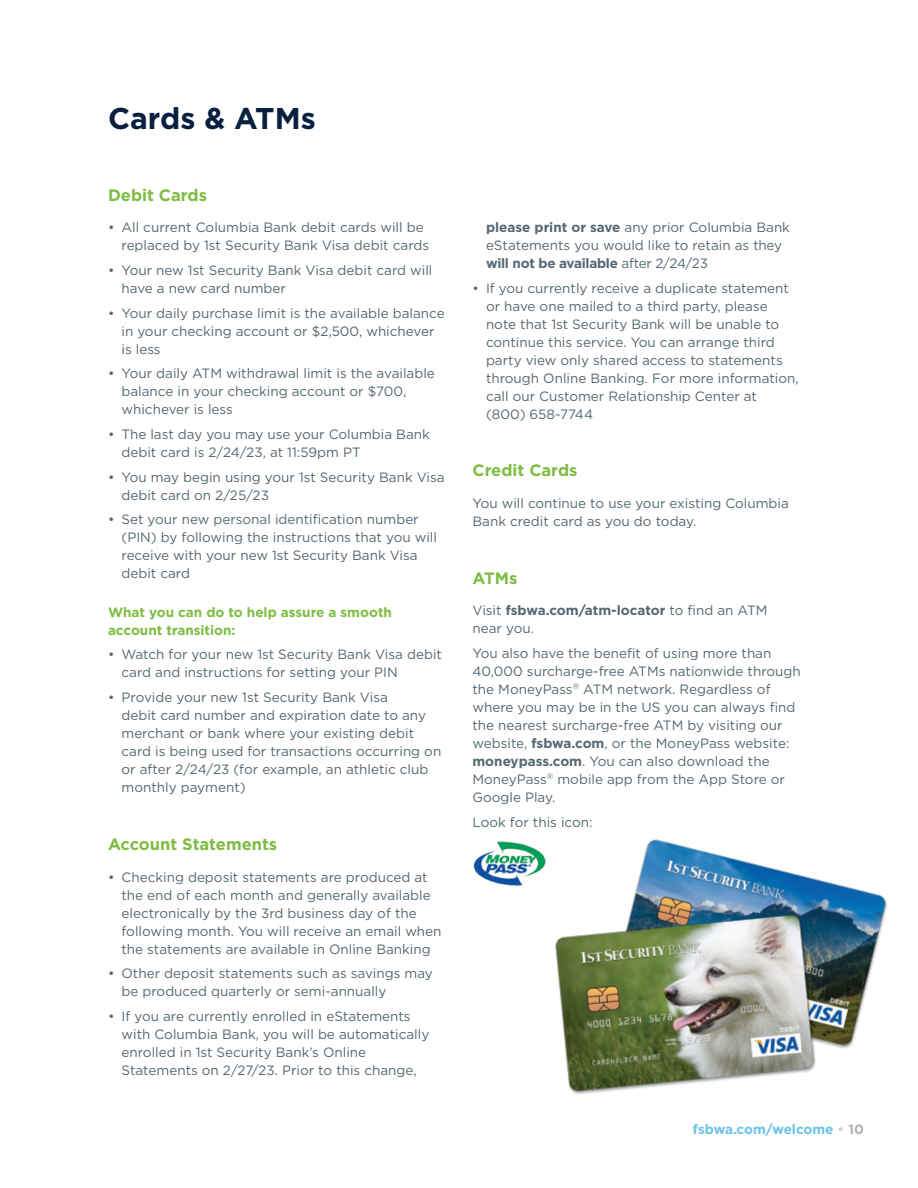
<style>
.page{position:relative;width:918px;height:1188px;background:#fff}
.page>*{position:absolute;margin:0;border:0;box-sizing:border-box;transform-origin:0 0}
.t1{font:700 30px "Gotham";color:#081f3f}
.t2{font:700 16.5px "Gotham";color:#7ebc42}
.t3{font:13.5px/18px "Gotham";color:#546772}
.t4{font:700 13.5px/18px "Gotham";color:#7ebc42}
.t5{font:700 13.5px "Gotham";color:#6bc3e7}
.s1{font-weight:700}
.s2{color:#cfd2d5}
.s3{color:#abb1b8}
</style>
<div class="page">
<img style="left:473px;top:841px;width:73px;height:45px">
<img style="left:632px;top:839px;width:255px;height:210px">
<img style="left:555px;top:904px;width:270px;height:190px">
<h1 class="t1" style="left:108px;top:101px;width:209px">Cards &amp; ATMs</h1>
<p class="t2" style="left:108px;top:185px;width:101px">Debit Cards</p>
<p class="t3" style="left:122px;top:218px;width:309px;text-indent:-14px">• All current Columbia Bank debit cards will be replaced by 1st Security Bank Visa debit cards</p>
<p class="t3" style="left:122px;top:261px;width:313px;text-indent:-14px">• Your new 1st Security Bank Visa debit card will have a new card number</p>
<p class="t3" style="left:122px;top:304px;width:325px;text-indent:-14px">• Your daily purchase limit is the available balance in your checking account or $2,500, whichever is less</p>
<p class="t3" style="left:122px;top:364px;width:315px;text-indent:-14px">• Your daily ATM withdrawal limit is the available balance in your checking account or $700, whichever is less</p>
<p class="t3" style="left:122px;top:425px;width:310px;text-indent:-14px">• The last day you may use your Columbia Bank debit card is 2/24/23, at 11:59pm PT</p>
<p class="t3" style="left:122px;top:468px;width:325px;text-indent:-14px">• You may begin using your 1st Security Bank Visa debit card on 2/25/23</p>
<p class="t3" style="left:122px;top:510px;width:317px;text-indent:-14px">• Set your new personal identification number (PIN) by following the instructions that you will receive with your new 1st Security Bank Visa debit card</p>
<p class="t4" style="left:108px;top:603px;width:286px">What you can do to help assure a smooth account transition:</p>
<p class="t3" style="left:122px;top:645px;width:322px;text-indent:-14px">• Watch for your new 1st Security Bank Visa debit card and instructions for setting your PIN</p>
<p class="t3" style="left:122px;top:688px;width:321px;text-indent:-14px">• Provide your new 1st Security Bank Visa<br>debit card number and expiration date to any merchant or bank where your existing debit card is being used for transactions occurring on or after 2/24/23 (for example, an athletic club monthly payment)</p>
<p class="t2" style="left:108px;top:835px;width:171px">Account Statements</p>
<p class="t3" style="left:122px;top:868px;width:322px;text-indent:-14px">• Checking deposit statements are produced at the end of each month and generally available electronically by the 3rd business day of the following month. You will receive an email when the statements are available in Online Banking</p>
<p class="t3" style="left:122px;top:964px;width:313px;text-indent:-14px">• Other deposit statements such as savings may be produced quarterly or semi-annually</p>
<p class="t3" style="left:122px;top:1007px;width:309px;text-indent:-14px">• If you are currently enrolled in eStatements with Columbia Bank, you will be automatically enrolled in 1st Security Bank’s Online Statements on 2/27/23. Prior to this change,</p>
<p class="t3" style="left:486px;top:218px;width:306px"><span class="s1">please print or save</span> any prior Columbia Bank eStatements you would like to retain as they <span class="s1">will not be available</span> after 2/24/23</p>
<p class="t3" style="left:486px;top:279px;width:314px;text-indent:-14px">• If you currently receive a duplicate statement or have one mailed to a third party, please note that 1st Security Bank will be unable to continue this service. You can arrange third party view only shared access to statements through Online Banking. For more information, call our Customer Relationship Center at (800) 658-7744</p>
<p class="t2" style="left:472px;top:461px;width:106px">Credit Cards</p>
<p class="t3" style="left:472px;top:494px;width:318px">You will continue to use your existing Columbia<br>Bank credit card as you do today.</p>
<p class="t2" style="left:472px;top:568px;width:46px">ATMs</p>
<p class="t3" style="left:472px;top:601px;width:297px">Visit <span class="s1">fsbwa.com/atm-locator</span> to find an ATM near you.</p>
<p class="t3" style="left:472px;top:644px;width:330px">You also have the benefit of using more than 40,000 surcharge-free ATMs nationwide through the MoneyPass<sup>®</sup> ATM network. Regardless of where you may be in the US you can always find the nearest surcharge-free ATM by visiting our website, <span class="s1">fsbwa.com</span>, or the MoneyPass website: <span class="s1">moneypass.com</span>. You can also download the MoneyPass<sup>®</sup> mobile app from the App Store or Google Play.</p>
<p class="t3" style="left:472px;top:813px;width:122px">Look for this icon:</p>
<p class="t5" style="left:693px;top:1121px;width:173px">fsbwa.com/welcome <span class="s2">•</span> <span class="s3">10</span></p>
</div>
